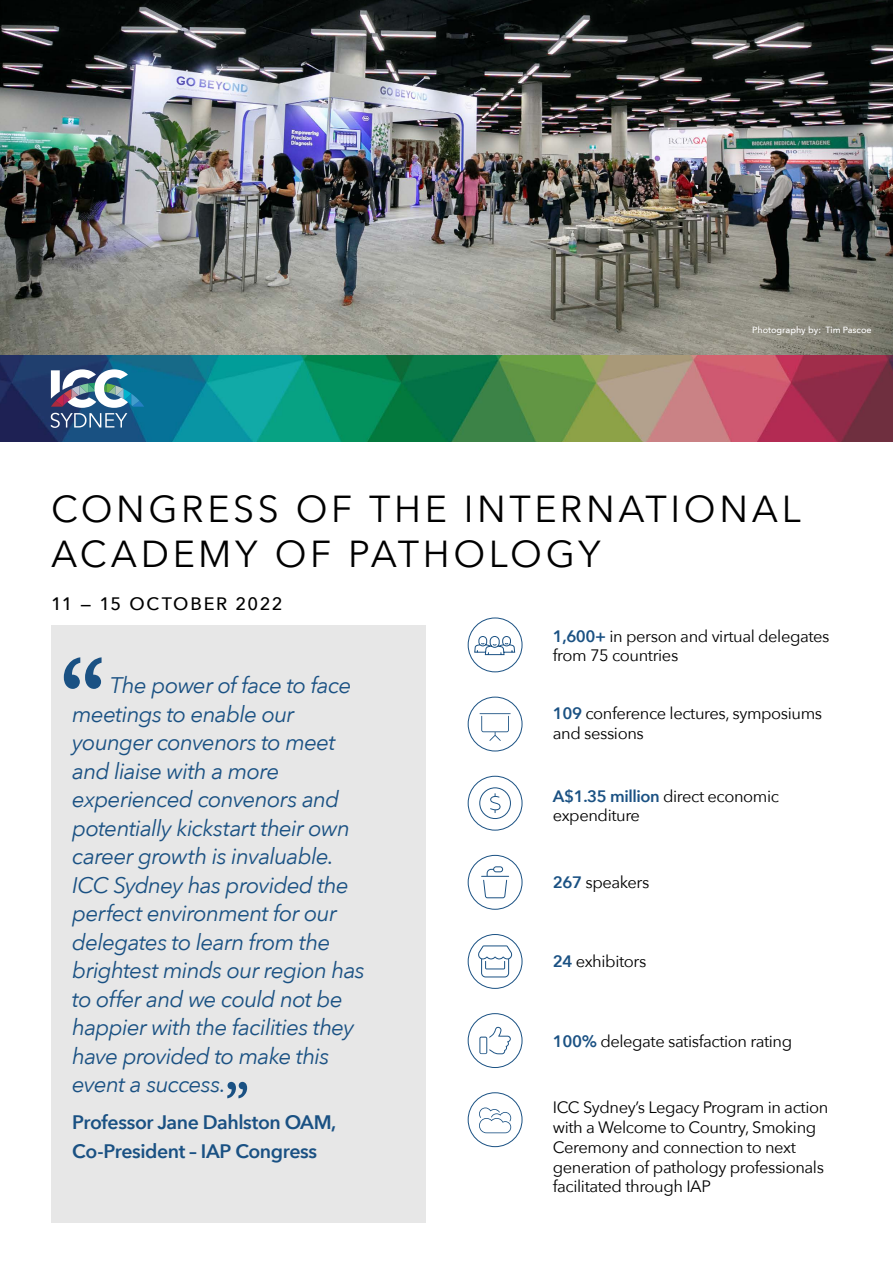
<style>
.page{position:relative;width:893px;height:1263px;background:#fff}
.page>*{position:absolute;margin:0;border:0;box-sizing:border-box;transform-origin:0 0}
.t1{font:37.5px/45px "Avenir Next";letter-spacing:.095em;color:#000}
.t2{font:italic 22.5px/28.5px "Avenir Next";letter-spacing:-.03em;color:#1a5183}
.t3{font:600 19.5px/28.5px "Avenir Next";letter-spacing:-.025em;color:#1a5183}
.t4{font:500 18px "Avenir Next";letter-spacing:.085em;color:#000}
.t5{font:16.5px/19.8px "Avenir Next";letter-spacing:-.025em;color:#000}
.t6{font:500 9px "Avenir Next";color:#fff}
.s1{font-weight:600;color:#1a5183}
</style>
<div class="page">
<img style="left:0;top:355px;width:893px;height:87px">
<svg style="left:50px;top:369px;width:94px;height:59px"></svg>
<img style="left:0;top:0;width:893px;height:355px">
<div style="left:51px;top:625px;width:374px;height:597px;background:#e7e7e7"></div>
<svg style="left:64px;top:657px;width:38px;height:32px"></svg>
<svg style="left:227px;top:1082px;width:20px;height:16px"></svg>
<div style="left:468px;top:617px;width:54px;height:55px;border:1px solid #1a5183;border-radius:50%"></div>
<svg style="left:474px;top:636px;width:41px;height:19px"></svg>
<svg style="left:479px;top:787px;width:32px;height:32px"></svg>
<div style="left:468px;top:776px;width:54px;height:54px;border:1px solid #1a5183;border-radius:50%"></div>
<div style="left:468px;top:855px;width:54px;height:55px;border:1px solid #1a5183;border-radius:50%"></div>
<svg style="left:481px;top:866px;width:28px;height:32px"></svg>
<svg style="left:478px;top:945px;width:35px;height:32px"></svg>
<div style="left:468px;top:934px;width:54px;height:55px;border:1px solid #1a5183;border-radius:50%"></div>
<svg style="left:479px;top:1027px;width:32px;height:27px"></svg>
<div style="left:468px;top:1013px;width:54px;height:55px;border:1px solid #1a5183;border-radius:50%"></div>
<div style="left:468px;top:1092px;width:54px;height:55px;border:1px solid #1a5183;border-radius:50%"></div>
<svg style="left:479px;top:1107px;width:32px;height:26px"></svg>
<div style="left:468px;top:697px;width:54px;height:54px;border:1px solid #1a5183;border-radius:50%"></div>
<svg style="left:480px;top:713px;width:31px;height:28px"></svg>
<p class="t6" style="left:752px;top:322px;width:121px">Photography by: Tim Pascoe</p>
<h1 class="t1" style="left:51px;top:485px;width:751px">CONGRESS OF THE INTERNATIONAL<br>ACADEMY OF PATHOLOGY</h1>
<p class="t4" style="left:51px;top:588px;width:233px">11 — 15 OCTOBER 2022</p>
<p class="t5" style="left:553px;top:625px;width:278px"><span class="s1">1,600+</span> in person and virtual delegates from 75 countries</p>
<p class="t2" style="left:72px;top:670px;width:294px;text-indent:38px">The power of face to face meetings to enable our younger convenors to meet and liaise with a more experienced convenors and potentially kickstart their own career growth is invaluable.<br>ICC Sydney has provided the perfect environment for our delegates to learn from the brightest minds our region has to offer and we could not be happier with the facilities they have provided to make this event a success.</p>
<p class="t3" style="left:72px;top:1107px;width:265px">Professor Jane Dahlston OAM,<br>Co-President – IAP Congress</p>
<p class="t5" style="left:553px;top:703px;width:271px"><span class="s1">109</span> conference lectures, symposiums and sessions</p>
<p class="t5" style="left:553px;top:785px;width:228px"><span class="s1">A$1.35 million</span> direct economic expenditure</p>
<p class="t5" style="left:553px;top:872px;width:98px"><span class="s1">267</span> speakers</p>
<p class="t5" style="left:553px;top:951px;width:95px"><span class="s1">24</span> exhibitors</p>
<p class="t5" style="left:553px;top:1030px;width:241px"><span class="s1">100%</span> delegate satisfaction rating</p>
<p class="t5" style="left:553px;top:1097px;width:277px">ICC Sydney’s Legacy Program in action with a Welcome to Country, Smoking Ceremony and connection to next generation of pathology professionals facilitated through IAP</p>
</div>
